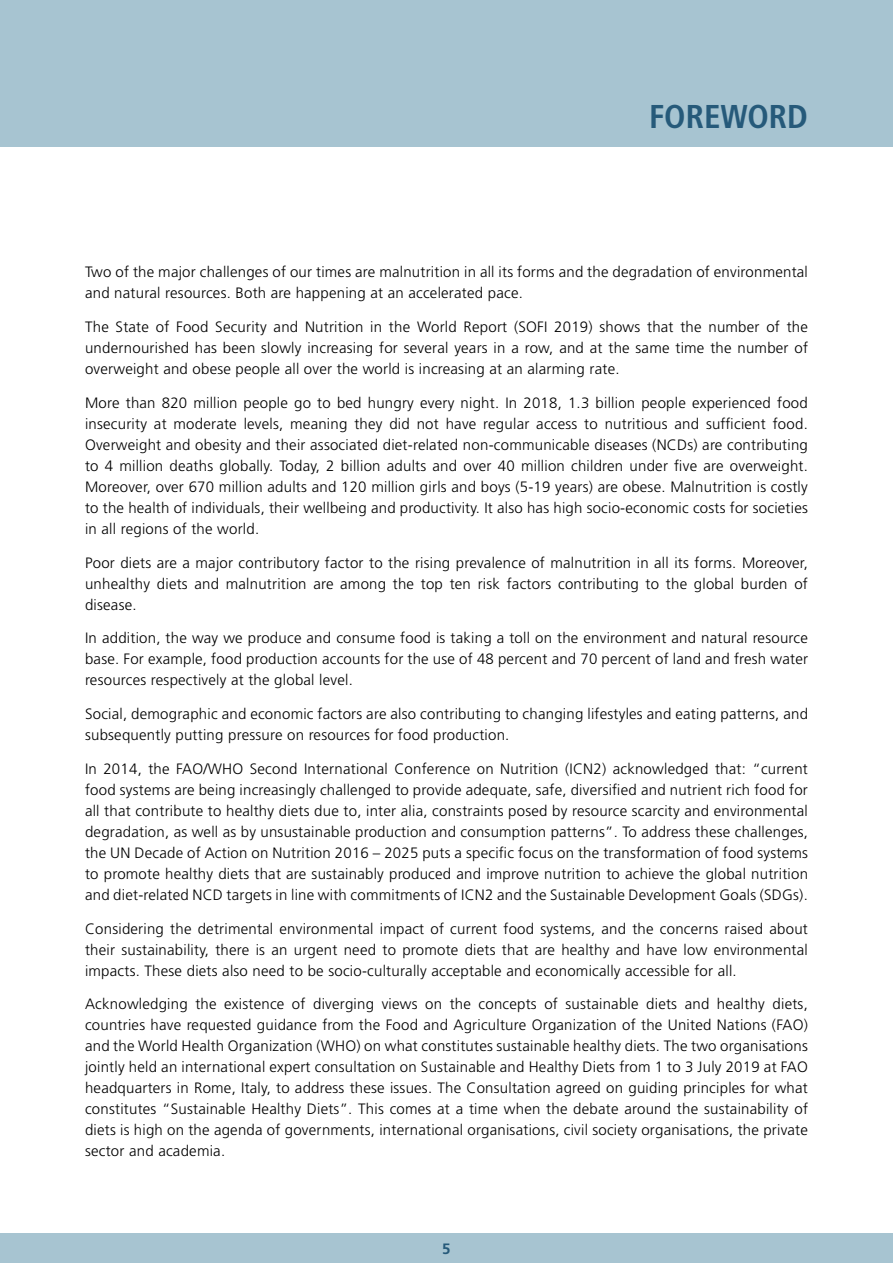
<style>
.page{position:relative;width:893px;height:1263px;background:#fff}
.page>*{position:absolute;margin:0;border:0;box-sizing:border-box;transform-origin:0 0}
.t1{font:700 condensed 33px "Frutiger LT Std";color:#265a7a}
.t2{font:300 15px/21px "Frutiger LT Std";letter-spacing:.015em;color:#000;text-align:justify}
.t3{font:700 15px "Frutiger LT Std";color:#265a7a}
</style>
<div class="page">
<div style="left:0;top:1233px;width:893px;height:30px;background:#a7c4d1"></div>
<div style="left:0;top:0;width:893px;height:146px;background:#a7c4d1"></div>
<h1 class="t1" style="left:649px;top:97px;width:139px">FOREWORD</h1>
<p class="t2" style="left:85px;top:262px;width:724px">Two of the major challenges of our times are malnutrition in all its forms and the degradation of environmental and natural resources. Both are happening at an accelerated pace.</p>
<p class="t2" style="left:85px;top:317px;width:724px">The State of Food Security and Nutrition in the World Report (SOFI 2019) shows that the number of the undernourished has been slowly increasing for several years in a row, and at the same time the number of overweight and obese people all over the world is increasing at an alarming rate.</p>
<p class="t2" style="left:85px;top:392px;width:724px">More than 820 million people go to bed hungry every night. In 2018, 1.3 billion people experienced food insecurity at moderate levels, meaning they did not have regular access to nutritious and sufficient food.<br>Overweight and obesity and their associated diet-related non-communicable diseases (NCDs) are contributing to 4 million deaths globally. Today, 2 billion adults and over 40 million children under five are overweight.<br>Moreover, over 670 million adults and 120 million girls and boys (5-19 years) are obese. Malnutrition is costly to the health of individuals, their wellbeing and productivity. It also has high socio-economic costs for societies in all regions of the world.</p>
<p class="t2" style="left:85px;top:552px;width:724px">Poor diets are a major contributory factor to the rising prevalence of malnutrition in all its forms. Moreover, unhealthy diets and malnutrition are among the top ten risk factors contributing to the global burden of disease.</p>
<p class="t2" style="left:85px;top:628px;width:724px">In addition, the way we produce and consume food is taking a toll on the environment and natural resource base. For example, food production accounts for the use of 48 percent and 70 percent of land and fresh water resources respectively at the global level.</p>
<p class="t2" style="left:85px;top:704px;width:724px">Social, demographic and economic factors are also contributing to changing lifestyles and eating patterns, and subsequently putting pressure on resources for food production.</p>
<p class="t2" style="left:85px;top:758px;width:724px">In 2014, the FAO/WHO Second International Conference on Nutrition (ICN2) acknowledged that: “current food systems are being increasingly challenged to provide adequate, safe, diversified and nutrient rich food for all that contribute to healthy diets due to, inter alia, constraints posed by resource scarcity and environmental degradation, as well as by unsustainable production and consumption patterns”. To address these challenges, the UN Decade of Action on Nutrition 2016 – 2025 puts a specific focus on the transformation of food systems to promote healthy diets that are sustainably produced and improve nutrition to achieve the global nutrition and diet-related NCD targets in line with commitments of ICN2 and the Sustainable Development Goals (SDGs).</p>
<p class="t2" style="left:85px;top:918px;width:724px">Considering the detrimental environmental impact of current food systems, and the concerns raised about their sustainability, there is an urgent need to promote diets that are healthy and have low environmental impacts. These diets also need to be socio-culturally acceptable and economically accessible for all.</p>
<p class="t2" style="left:85px;top:994px;width:724px">Acknowledging the existence of diverging views on the concepts of sustainable diets and healthy diets, countries have requested guidance from the Food and Agriculture Organization of the United Nations (FAO) and the World Health Organization (WHO) on what constitutes sustainable healthy diets. The two organisations jointly held an international expert consultation on Sustainable and Healthy Diets from 1 to 3 July 2019 at FAO headquarters in Rome, Italy, to address these issues. The Consultation agreed on guiding principles for what constitutes “Sustainable Healthy Diets”. This comes at a time when the debate around the sustainability of diets is high on the agenda of governments, international organisations, civil society organisations, the private sector and academia.</p>
<p class="t3" style="left:442px;top:1240px;width:10px">5</p>
</div>
